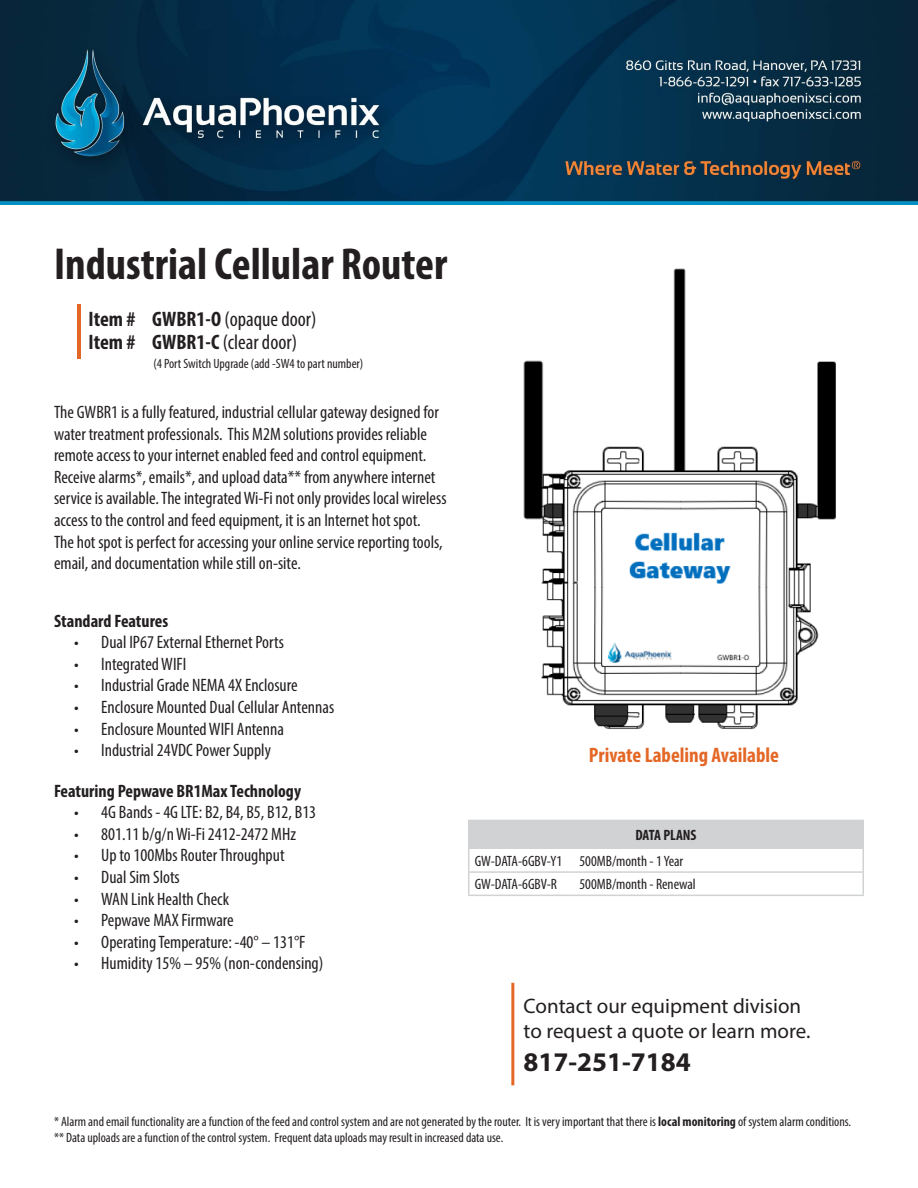
<style>
.page{position:relative;width:918px;height:1188px;background:#fff}
.page>*{position:absolute;margin:0;border:0;box-sizing:border-box;transform-origin:0 0}
.Myriad_Pro_Bold_Cond{font:700 condensed 45px "Myriad Pro";color:#231f20}
.Myriad_Pro_Condensed{font:700 27px "Myriad Pro";color:#231f20}
.Myriad_Pro_Condensed-2{font:21px/25.2px "Myriad Pro";color:#231f20}
.Myriad_Pro_Condensed-3{font:700 condensed 21px "Myriad Pro";color:#231f20}
.Myriad_Pro_Condensed-4{font:700 condensed 21px "Myriad Pro";color:#e46725}
.Myriad_Pro_Condensed-5{font:condensed 18px/21.6px "Myriad Pro";color:#231f20}
.Myriad_Pro_Condensed-6{font:700 condensed 18px "Myriad Pro";color:#231f20}
.Myriad_Pro_Condensed-7{font:condensed 15px "Myriad Pro";color:#231f20}
.Myriad_Pro_Condensed-8{font:700 condensed 15px "Myriad Pro";color:#231f20}
.Myriad_Pro_Condensed-9{font:condensed 13.5px/16.2px "Myriad Pro";color:#231f20}
.s1{font-weight:400}
.s2{font-weight:700}
</style>
<div class="page">
<img style="left:523px;top:268px;width:313px;height:461px">
<img style="left:0;top:0;width:918px;height:204px">
<hr style="left:511px;top:983px;width:3px;height:102px;background:#e46725">
<hr style="left:77px;top:304px;width:4px;height:54px;background:#e46725">
<div style="left:469px;top:820px;width:394px;height:29px;background:#d1d2d4"></div>
<hr style="left:468px;top:871px;width:105px;height:2px;background:#d1d2d4">
<hr style="left:573px;top:871px;width:289px;height:2px;background:#d1d2d4">
<hr style="left:468px;top:895px;width:105px;height:1px;background:#d1d2d4">
<hr style="left:573px;top:895px;width:291px;height:1px;background:#d1d2d4">
<hr style="left:468px;top:820px;width:105px;height:1px;background:#d1d2d4">
<hr style="left:468px;top:821px;width:2px;height:28px;background:#d1d2d4">
<hr style="left:573px;top:820px;width:291px;height:1px;background:#d1d2d4">
<hr style="left:468px;top:849px;width:2px;height:22px;background:#d1d2d4">
<hr style="left:468px;top:873px;width:2px;height:22px;background:#d1d2d4">
<hr style="left:862px;top:821px;width:2px;height:28px;background:#d1d2d4">
<hr style="left:862px;top:849px;width:2px;height:23px;background:#d1d2d4">
<hr style="left:862px;top:872px;width:2px;height:23px;background:#d1d2d4">
<p class="Myriad_Pro_Bold_Cond" style="left:54px;top:236px;width:395px">Industrial Cellular Router</p>
<p class="Myriad_Pro_Condensed-3" style="left:89px;top:306px;width:229px">Item # GWBR1-O <span class="s1">(opaque door)</span></p>
<p class="Myriad_Pro_Condensed-3" style="left:89px;top:329px;width:210px">Item # GWBR1-C <span class="s1">(clear door)</span></p>
<p class="Myriad_Pro_Condensed-9" style="left:153px;top:356px;width:212px">(4 Port Switch Upgrade (add -SW4 to part number)</p>
<p class="Myriad_Pro_Condensed-5" style="left:54px;top:401px;width:394px">The GWBR1 is a fully featured, industrial cellular gateway designed for water treatment professionals. This M2M solutions provides reliable remote access to your internet enabled feed and control equipment.<br>Receive alarms*, emails*, and upload data** from anywhere internet service is available. The integrated Wi-Fi not only provides local wireless access to the control and feed equipment, it is an Internet hot spot.<br>The hot spot is perfect for accessing your online service reporting tools, email, and documentation while still on-site.</p>
<p class="Myriad_Pro_Condensed-6" style="left:54px;top:609px;width:116px">Standard Features</p>
<p class="Myriad_Pro_Condensed-5" style="left:74px;top:631px;width:211px">• Dual IP67 External Ethernet Ports</p>
<p class="Myriad_Pro_Condensed-5" style="left:74px;top:653px;width:114px">• Integrated WIFI</p>
<p class="Myriad_Pro_Condensed-5" style="left:74px;top:674px;width:225px">• Industrial Grade NEMA 4X Enclosure</p>
<p class="Myriad_Pro_Condensed-5" style="left:74px;top:696px;width:261px">• Enclosure Mounted Dual Cellular Antennas</p>
<p class="Myriad_Pro_Condensed-5" style="left:74px;top:718px;width:211px">• Enclosure Mounted WIFI Antenna</p>
<p class="Myriad_Pro_Condensed-5" style="left:74px;top:739px;width:198px">• Industrial 24VDC Power Supply</p>
<p class="Myriad_Pro_Condensed-6" style="left:54px;top:779px;width:249px">Featuring Pepwave BR1Max Technology</p>
<p class="Myriad_Pro_Condensed-5" style="left:74px;top:801px;width:243px">• 4G Bands - 4G LTE: B2, B4, B5, B12, B13</p>
<p class="Myriad_Pro_Condensed-5" style="left:74px;top:823px;width:223px">• 801.11 b/g/n Wi-Fi 2412-2472 MHz</p>
<p class="Myriad_Pro_Condensed-5" style="left:74px;top:844px;width:212px">• Up to 100Mbs Router Throughput</p>
<p class="Myriad_Pro_Condensed-5" style="left:74px;top:866px;width:107px">• Dual Sim Slots</p>
<p class="Myriad_Pro_Condensed-5" style="left:74px;top:888px;width:156px">• WAN Link Health Check</p>
<p class="Myriad_Pro_Condensed-5" style="left:74px;top:909px;width:161px">• Pepwave MAX Firmware</p>
<p class="Myriad_Pro_Condensed-5" style="left:74px;top:931px;width:233px">• Operating Temperature: -40° – 131°F</p>
<p class="Myriad_Pro_Condensed-5" style="left:74px;top:952px;width:251px">• Humidity 15% – 95% (non-condensing)</p>
<p class="Myriad_Pro_Condensed-4" style="left:589px;top:742px;width:192px">Private Labeling Available</p>
<p class="Myriad_Pro_Condensed-8" style="left:635px;top:826px;width:63px">DATA PLANS</p>
<p class="Myriad_Pro_Condensed-7" style="left:475px;top:852px;width:89px">GW-DATA-6GBV-Y1</p>
<p class="Myriad_Pro_Condensed-7" style="left:579px;top:852px;width:105px">500MB/month - 1 Year</p>
<p class="Myriad_Pro_Condensed-7" style="left:475px;top:875px;width:84px">GW-DATA-6GBV-R</p>
<p class="Myriad_Pro_Condensed-7" style="left:579px;top:875px;width:118px">500MB/month - Renewal</p>
<p class="Myriad_Pro_Condensed-2" style="left:524px;top:993px;width:288px">Contact our equipment division to request a quote or learn more.</p>
<p class="Myriad_Pro_Condensed" style="left:524px;top:1044px;width:169px">817-251-7184</p>
<p class="Myriad_Pro_Condensed-9" style="left:54px;top:1113px;width:799px">* Alarm and email functionality are a function of the feed and control system and are not generated by the router. It is very important that there is <span class="s2">local monitoring</span> of system alarm conditions. ** Data uploads are a function of the control system. Frequent data uploads may result in increased data use.</p>
</div>
